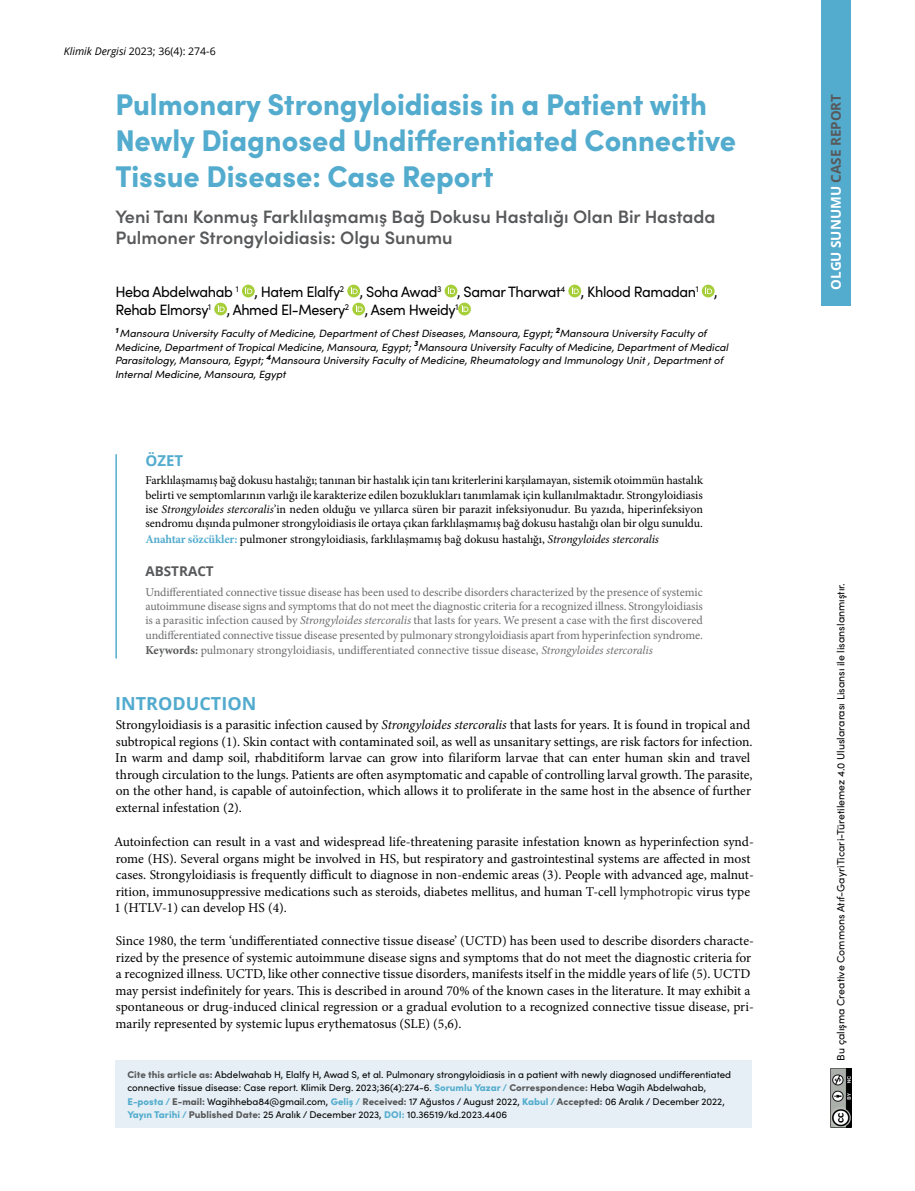
<style>
.page{position:relative;width:915px;height:1191px;background:#fff}
.page>*{position:absolute;margin:0;border:0;box-sizing:border-box;transform-origin:0 0}
.t1{font:900 30px/36px "Sofia Pro";color:#53acce;scale:.96 1}
.t2{font:600 18px/21px "Sofia Pro";color:#58595b}
.t3{font:700 18px "Open Sans";color:#52abce}
.t4{font:15px/18px "Sofia Pro";letter-spacing:-.025em;color:#000;scale:.96 1}
.t5{font:700 15px "Open Sans";color:#53acce}
.t6{font:13.5px/16.5px "Minion Pro";color:#000}
.t7{font:700 13.5px "Open Sans";color:#fff}
.t8{font:700 13.5px "Open Sans";color:#58595b}
.t9{font:12px/14.2px "Minion Pro";letter-spacing:-.005em;color:#000;text-align:justify}
.t10{font:12px/14.2px "Minion Pro";letter-spacing:-.005em;color:#6d6e71;text-align:justify}
.t11{font:italic 10.5px/13.5px "Sofia Pro";color:#000}
.t12{font:10.5px "Sofia Pro";color:#000}
.t13{font:10.5px "Open Sans";color:#000}
.t14{font:9.75px/13.5px "Sofia Pro";color:#000}
.s1{font-style:italic}
.s2{font-weight:700;color:#53acce}
.s3{font-weight:700;color:#58595b}
.s4{color:#222}
.s5{font-weight:900;color:#58595b}
.s6{font-weight:900;color:#53acce}
.s7{color:#58595b}
</style>
<div class="page">
<img style="left:830px;top:1068px;width:21px;height:59px">
<div style="left:242px;top:285px;width:12px;height:12px;background:#a6ce39;border-radius:50%"></div>
<svg style="left:245px;top:287px;width:7px;height:7px"></svg>
<svg style="left:347px;top:285px;width:13px;height:12px"></svg>
<svg style="left:350px;top:287px;width:7px;height:7px"></svg>
<div style="left:444px;top:285px;width:13px;height:12px;background:#a6ce39;border-radius:50%"></div>
<svg style="left:448px;top:287px;width:7px;height:7px"></svg>
<svg style="left:568px;top:285px;width:13px;height:12px"></svg>
<svg style="left:571px;top:287px;width:7px;height:7px"></svg>
<div style="left:701px;top:285px;width:13px;height:12px;background:#a6ce39;border-radius:50%"></div>
<svg style="left:705px;top:287px;width:7px;height:7px"></svg>
<svg style="left:214px;top:303px;width:13px;height:12px"></svg>
<svg style="left:217px;top:305px;width:7px;height:7px"></svg>
<svg style="left:352px;top:303px;width:13px;height:12px"></svg>
<svg style="left:355px;top:305px;width:7px;height:7px"></svg>
<div style="left:458px;top:303px;width:12px;height:12px;background:#a6ce39;border-radius:50%"></div>
<svg style="left:461px;top:305px;width:7px;height:7px"></svg>
<hr style="left:115px;top:454px;width:2px;height:204px;background:#53acce">
<div style="left:115px;top:1060px;width:636px;height:67px;background:#e5eff5"></div>
<div style="left:821px;top:0;width:29px;height:306px;background:#53acce"></div>
<p class="t13" style="left:64px;top:44px;width:153px"><span class="s1">Klimik Dergisi</span> 2023; 36(4): 274-6</p>
<h1 class="t1" style="left:115px;top:84px;width:647px">Pulmonary Strongyloidiasis in a Patient with<br>Newly Diagnosed Undifferentiated Connective<br>Tissue Disease: Case Report</h1>
<h2 class="t2" style="left:115px;top:205px;width:601px">Yeni Tanı Konmuş Farklılaşmamış Bağ Dokusu Hastalığı Olan Bir Hastada<br>Pulmoner Strongyloidiasis: Olgu Sunumu</h2>
<p class="t4" style="left:115px;top:282px;width:628px">Heba Abdelwahab <sup>1</sup> , Hatem Elalfy<sup>2</sup> , Soha Awad<sup>3</sup> , Samar Tharwat<sup>4</sup> , Khlood Ramadan<sup>1</sup> ,<br>Rehab Elmorsy<sup>1</sup> , Ahmed El-Mesery<sup>2</sup> , Asem Hweidy<sup>1</sup></p>
<p class="t11" style="left:115px;top:326px;width:614px"><sup>1</sup> Mansoura University Faculty of Medicine, Department of Chest Diseases, Mansoura, Egypt; <sup>2</sup>Mansoura University Faculty of Medicine, Department of Tropical Medicine, Mansoura, Egypt; <sup>3</sup>Mansoura University Faculty of Medicine, Department of Medical Parasitology, Mansoura, Egypt; <sup>4</sup>Mansoura University Faculty of Medicine, Rheumatology and Immunology Unit , Department of Internal Medicine, Mansoura, Egypt</p>
<p class="t5" style="left:145px;top:449px;width:39px">ÖZET</p>
<p class="t9" style="left:145px;top:473px;width:559px">Farklılaşmamış bağ dokusu hastalığı; tanınan bir hastalık için tanı kriterlerini karşılamayan, sistemik otoimmün hastalık belirti ve semptomlarının varlığı ile karakterize edilen bozuklukları tanımlamak için kullanılmaktadır. Strongyloidiasis ise <span class="s1">Strongyloides stercoralis</span>’in neden olduğu ve yıllarca süren bir parazit infeksiyonudur. Bu yazıda, hiperinfeksiyon sendromu dışında pulmoner strongyloidiasis ile ortaya çıkan farklılaşmamış bağ dokusu hastalığı olan bir olgu sunuldu.</p>
<p class="t9" style="left:145px;top:532px;width:515px"><span class="s2">Anahtar sözcükler:</span> pulmoner strongyloidiasis, farklılaşmamış bağ dokusu hastalığı, <span class="s1">Strongyloides stercoralis</span></p>
<p class="t8" style="left:145px;top:561px;width:70px">ABSTRACT</p>
<p class="t10" style="left:145px;top:585px;width:559px">Undifferentiated connective tissue disease has been used to describe disorders characterized by the presence of systemic autoimmune disease signs and symptoms that do not meet the diagnostic criteria for a recognized illness. Strongyloidiasis is a parasitic infection caused by <span class="s1">Strongyloides stercoralis</span> that lasts for years. We present a case with the first discovered undifferentiated connective tissue disease presented by pulmonary strongyloidiasis apart from hyperinfection syndrome.</p>
<p class="t10" style="left:145px;top:643px;width:508px"><span class="s3">Keywords:</span> pulmonary strongyloidiasis, undifferentiated connective tissue disease, <span class="s1">Strongyloides stercoralis</span></p>
<h2 class="t3" style="left:115px;top:690px;width:142px">INTRODUCTION</h2>
<p class="t6" style="left:115px;top:717px;width:638px">Strongyloidiasis is a parasitic infection caused by <span class="s1">Strongyloides stercoralis</span> that lasts for years. It is found in tropical and subtropical regions (1). Skin contact with contaminated soil, as well as unsanitary settings, are risk factors for infection.<br>In warm and damp soil, rhabditiform larvae can grow into filariform larvae that can enter human skin and travel through circulation to the lungs. Patients are often asymptomatic and capable of controlling larval growth. The parasite, on the other hand, is capable of autoinfection, which allows it to proliferate in the same host in the absence of further external infestation (2).</p>
<p class="t6" style="left:114px;top:833px;width:641px">Autoinfection can result in a vast and widespread life-threatening parasite infestation known as hyperinfection synd&shy;rome (HS). Several organs might be involved in HS, but respiratory and gastrointestinal systems are affected in most cases. Strongyloidiasis is frequently difficult to diagnose in non-endemic areas (3). People with advanced age, malnut&shy;rition, immunosuppressive medications such as steroids, diabetes mellitus, and human T-cell <span class="s4">lymphotropic</span> virus type 1 (HTLV-1) can develop HS (4).</p>
<p class="t6" style="left:116px;top:932px;width:639px">Since 1980, the term ‘undifferentiated connective tissue disease’ (UCTD) has been used to describe disorders characte&shy;rized by the presence of systemic autoimmune disease signs and symptoms that do not meet the diagnostic criteria for a recognized illness. UCTD, like other connective tissue disorders, manifests itself in the middle years of life (5). UCTD may persist indefinitely for years. This is described in around 70% of the known cases in the literature. It may exhibit a spontaneous or drug-induced clinical regression or a gradual evolution to a recognized connective tissue disease, pri&shy;marily represented by systemic lupus erythematosus (SLE) (5,6).</p>
<p class="t14" style="left:127px;top:1067px;width:605px"><span class="s5">Cite this article as:</span> Abdelwahab H, Elalfy H, Awad S, et al. Pulmonary strongyloidiasis in a patient with newly diagnosed undifferentiated connective tissue disease: Case report. Klimik Derg. 2023;36(4):274-6. <span class="s6">Sorumlu Yazar /</span> <span class="s5">Correspondence:</span> Heba Wagih Abdelwahab, <span class="s6">E-posta /</span> <span class="s5">E-mail:</span> Wagihheba84@gmail.com, <span class="s6">Geliş /</span> <span class="s5">Received:</span> 17 Ağustos / August 2022, <span class="s6">Kabul /</span> <span class="s5">Accepted:</span> 06 Aralık / December 2022, <span class="s6">Yayın Tarihi /</span> <span class="s5">Published Date:</span> 25 Aralık / December 2023, <span class="s6">DOI:</span> 10.36519/kd.2023.4406</p>
<p class="t7" style="left:826px;top:290px;width:197px;rotate:-90deg">OLGU SUNUMU <span class="s7">CASE REPORT</span></p>
<p class="t12" style="left:832px;top:1060px;width:479px;rotate:-90deg">Bu çalışma Creative Commons Atıf-GayriTicari-Türetilemez 4.0 Uluslararası Lisansı ile lisanslanmıştır.</p>
</div>
